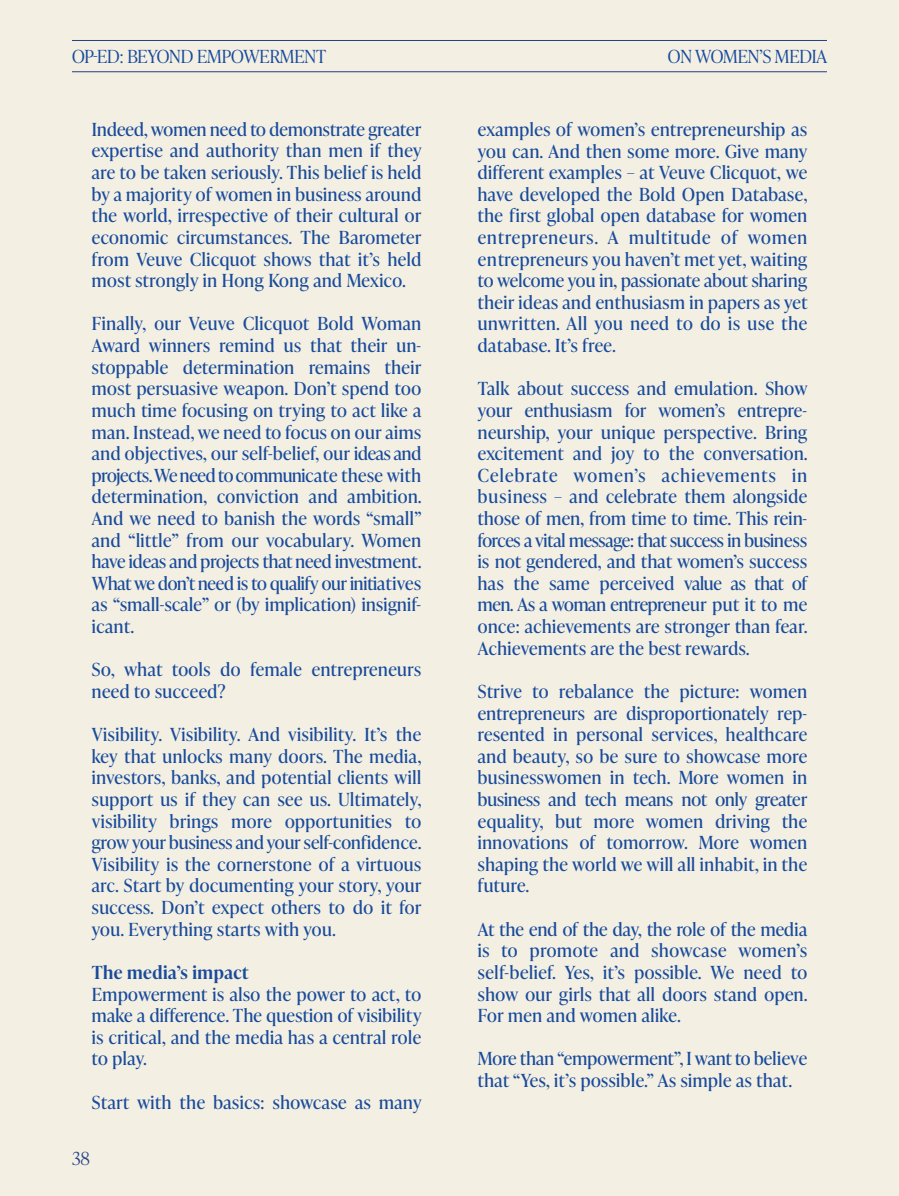
<style>
.page{position:relative;width:899px;height:1196px;background:#fff}
.page>*{position:absolute;margin:0;border:0;box-sizing:border-box;transform-origin:0 0}
.t1{font:18px/21.6px "Ivy Presto Headline";letter-spacing:.03em;color:#194b9b;text-align:justify}
.t2{font:18px/21.6px "Ivy Presto Headline";letter-spacing:.01em;color:#194b9b}
.t3{font:300 18px "Ivy Presto Headline";color:#194b9b}
.t4{font:600 18px "Ivy Presto Headline";letter-spacing:.03em;color:#194b9b}
.t5{font:300 18px "Ivy Presto Headline";color:#234187}
</style>
<div class="page">
<hr style="left:72px;top:71px;width:755px;height:1px;background:#234187">
<hr style="left:72px;top:40px;width:755px;height:1px;background:#234187">
<p class="t3" style="left:72px;top:44px;width:256px">OP-ED: BEYOND EMPOWERMENT</p>
<p class="t1" style="left:92px;top:118px;width:331px">Indeed, women need to demonstrate greater expertise and authority than men if they are to be taken seriously. This belief is held by a majority of women in business around the world, irrespective of their cultural or economic circumstances. The Barometer from Veuve Clicquot shows that it’s held most strongly in Hong Kong and Mexico.</p>
<p class="t1" style="left:92px;top:312px;width:331px">Finally, our Veuve Clicquot Bold Woman Award winners remind us that their un&shy;stoppable determination remains their most persuasive weapon. Don’t spend too much time focusing on trying to act like a man. Instead, we need to focus on our aims and objectives, our self-belief, our ideas and projects. We need to communicate these with determination, conviction and ambition.<br>And we need to banish the words “small” and “little” from our vocabulary. Women have ideas and projects that need investment.<br>What we don’t need is to qualify our initiatives as “small-scale” or (by implication) insignif&shy;icant.</p>
<p class="t1" style="left:92px;top:658px;width:331px">So, what tools do female entrepreneurs need to succeed?</p>
<p class="t1" style="left:92px;top:722px;width:331px">Visibility. Visibility. And visibility. It’s the key that unlocks many doors. The media, investors, banks, and potential clients will support us if they can see us. Ultimately, visibility brings more opportunities to grow your business and your self-confidence.<br>Visibility is the cornerstone of a virtuous arc. Start by documenting your story, your success. Don’t expect others to do it for you. Everything starts with you.</p>
<p class="t4" style="left:92px;top:959px;width:158px">The media’s impact</p>
<p class="t1" style="left:92px;top:982px;width:331px">Empowerment is also the power to act, to make a difference. The question of visibility is critical, and the media has a central role to play.</p>
<p class="t1" style="left:92px;top:1090px;width:331px">Start with the basics: showcase as many</p>
<p class="t5" style="left:72px;top:1145px;width:19px">38</p>
<p class="t3" style="left:668px;top:44px;width:161px">ON WOMEN’S MEDIA</p>
<p class="t1" style="left:478px;top:118px;width:331px">examples of women’s entrepreneurship as you can. And then some more. Give many different examples – at Veuve Clicquot, we have developed the Bold Open Database, the first global open database for women entrepreneurs. A multitude of women entrepreneurs you haven’t met yet, waiting to welcome you in, passionate about sharing their ideas and enthusiasm in papers as yet unwritten. All you need to do is use the database. It’s free.</p>
<p class="t1" style="left:478px;top:377px;width:331px">Talk about success and emulation. Show your enthusiasm for women’s entrepre&shy;neurship, your unique perspective. Bring excitement and joy to the conversation.<br>Celebrate women’s achievements in business – and celebrate them alongside those of men, from time to time. This rein&shy;forces a vital message: that success in business is not gendered, and that women’s success has the same perceived value as that of men. As a woman entrepreneur put it to me once: achievements are stronger than fear.<br>Achievements are the best rewards.</p>
<p class="t1" style="left:478px;top:679px;width:331px">Strive to rebalance the picture: women entrepreneurs are disproportionately rep&shy;resented in personal services, healthcare and beauty, so be sure to showcase more businesswomen in tech. More women in business and tech means not only greater equality, but more women driving the innovations of tomorrow. More women shaping the world we will all inhabit, in the future.</p>
<p class="t1" style="left:478px;top:917px;width:331px">At the end of the day, the role of the media is to promote and showcase women’s self-belief. Yes, it’s possible. We need to show our girls that all doors stand open.<br>For men and women alike.</p>
<p class="t2" style="left:478px;top:1046px;width:331px">More than “empowerment”, I want to believe that “Yes, it’s possible.” As simple as that.</p>
</div>
